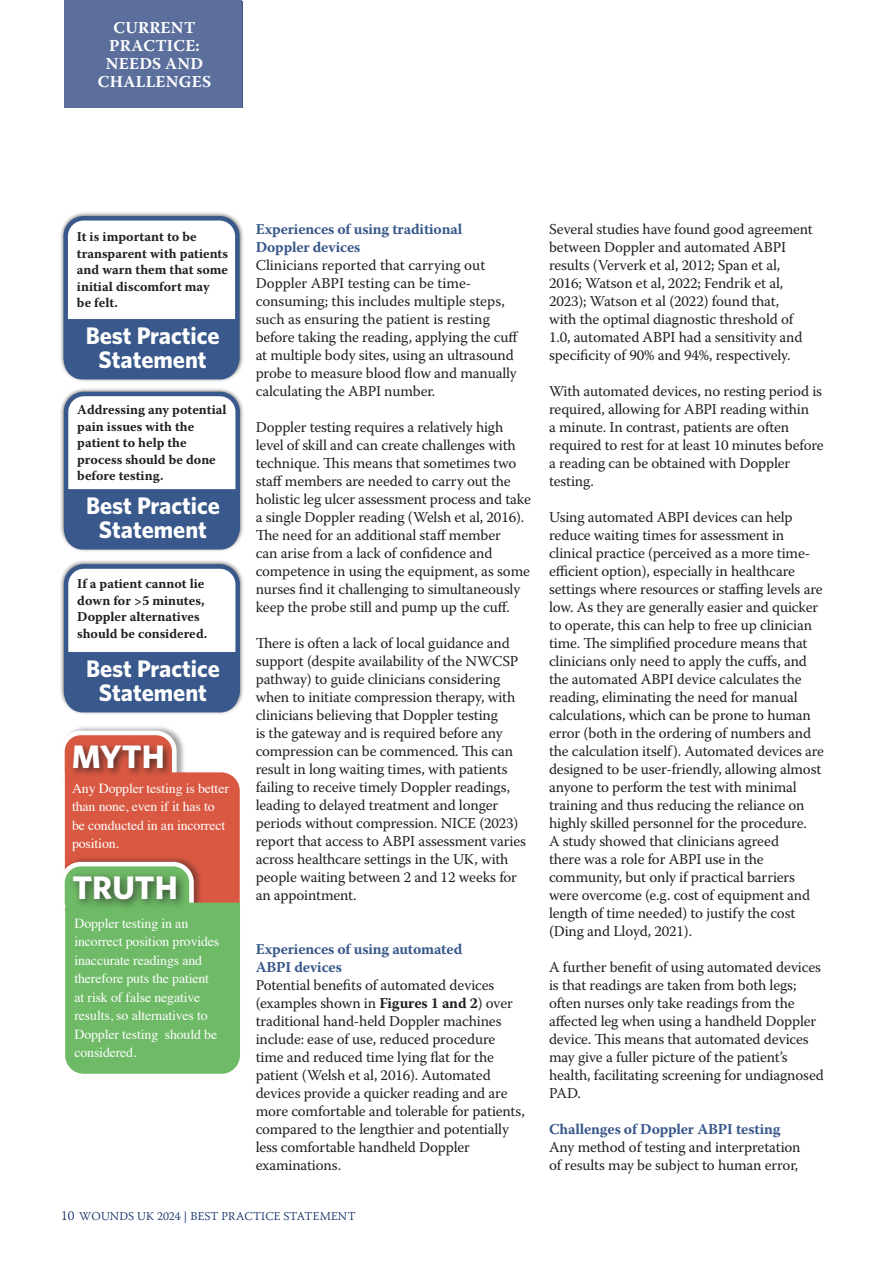
<style>
.page{position:relative;width:893px;height:1263px;background:#fff}
.page>*{position:absolute;margin:0;border:0;box-sizing:border-box;transform-origin:0 0}
.t1{font:700 32.7px "Whitney";color:#fff}
.t2{font:700 24px/24px "Whitney";color:#fff;text-align:center}
.Paragraph_Style_1{font:700 16.5px/18px "Warnock Pro";letter-spacing:.02em;color:#fff;text-align:center}
.t3{font:15px/18px "Warnock Pro";letter-spacing:-.01em;color:#231f20}
.t4{font:700 15px/18px "Warnock Pro";letter-spacing:-.01em;color:#39588b}
.Box_text{font:13.8px/18.5px "Times";letter-spacing:-.01em;color:#fff}
.Box_text-2{font:700 13.5px/16.5px "Warnock Pro";color:#231f20}
.t5{font:300 12px "Warnock Pro";letter-spacing:.01em;color:#0f2d65}
.s1{font-weight:700}
.s2{font-size:13.5px}
</style>
<div class="page">
<div style="left:65px;top:0;width:177px;height:107px;background:#5b6e9c"></div>
<div style="left:59px;top:211px;width:185px;height:171px;background:#231f20;opacity:.75"></div>
<div style="left:66px;top:218px;width:171px;height:157px;background:#fff;border-radius:18px"></div>
<div style="left:63px;top:216px;width:177px;height:162px;border:4px solid #39588b;border-radius:18px"></div>
<div style="left:59px;top:387px;width:185px;height:165px;background:#231f20;opacity:.75"></div>
<div style="left:66px;top:394px;width:172px;height:151px;background:#fff;border-radius:18px"></div>
<div style="left:64px;top:392px;width:176px;height:156px;border:4px solid #39588b;border-radius:18px"></div>
<div style="left:59px;top:559px;width:185px;height:156px;background:#231f20;opacity:.75"></div>
<div style="left:66px;top:566px;width:172px;height:142px;background:#fff;border-radius:18px"></div>
<div style="left:64px;top:564px;width:176px;height:146px;border:4px solid #39588b;border-radius:18px"></div>
<div style="left:64px;top:319px;width:174px;height:60px;background:#39588b"></div>
<div style="left:65px;top:489px;width:174px;height:60px;background:#39588b"></div>
<div style="left:65px;top:652px;width:174px;height:60px;background:#39588b"></div>
<div style="left:60px;top:725px;width:125px;height:56px;background:#231f20;opacity:.4"></div>
<svg style="left:64px;top:728px;width:176px;height:346px;background:#9f9f68"></svg>
<div style="left:69px;top:741px;width:103px;height:37px;background:#231f20;opacity:.75"></div>
<div style="left:68px;top:870px;width:120px;height:40px;background:#231f20;opacity:.75"></div>
<p class="Paragraph_Style_1" style="left:98px;top:18px;width:115px">CURRENT<br>PRACTICE:<br>NEEDS AND<br>CHALLENGES</p>
<p class="Box_text-2" style="left:77px;top:229px;width:153px">It is important to be transparent with patients and warn them that some initial discomfort may<br>be felt.</p>
<p class="t2" style="left:86px;top:323px;width:135px">Best Practice<br>Statement</p>
<p class="Box_text-2" style="left:77px;top:401px;width:151px">Addressing any potential pain issues with the patient to help the process should be done before testing.</p>
<p class="t2" style="left:86px;top:493px;width:135px">Best Practice<br>Statement</p>
<p class="Box_text-2" style="left:77px;top:575px;width:131px">If a patient cannot lie down for &gt;5 minutes,<br>Doppler alternatives should be considered.</p>
<p class="t2" style="left:86px;top:656px;width:135px">Best Practice<br>Statement</p>
<p class="t1" style="left:72px;top:737px;width:95px">MYTH</p>
<p class="Box_text" style="left:72px;top:778px;width:158px">Any Doppler testing is better than none, even if it has to be conducted in an incorrect position.</p>
<p class="t1" style="left:72px;top:867px;width:107px">TRUTH</p>
<p class="Box_text" style="left:74px;top:913px;width:146px">Doppler testing in an incorrect position provides inaccurate readings and therefore puts the patient at risk of false negative results, so alternatives to<br>Doppler testing should be considered.</p>
<p class="t4" style="left:256px;top:220px;width:208px">Experiences of using traditional<br>Doppler devices</p>
<p class="t3" style="left:256px;top:256px;width:264px">Clinicians reported that carrying out Doppler ABPI testing can be time&shy;consuming; this includes multiple steps, such as ensuring the patient is resting before taking the reading, applying the cuff at multiple body sites, using an ultrasound probe to measure blood flow and manually calculating the ABPI number.</p>
<p class="t3" style="left:256px;top:418px;width:277px">Doppler testing requires a relatively high level of skill and can create challenges with technique. This means that sometimes two staff members are needed to carry out the holistic leg ulcer assessment process and take a single Doppler reading (Welsh et al, 2016).<br>The need for an additional staff member<br>can arise from a lack of confidence and competence in using the equipment, as some nurses find it challenging to simultaneously keep the probe still and pump up the cuff.</p>
<p class="t3" style="left:256px;top:634px;width:272px">There is often a lack of local guidance and support (despite availability of the NWCSP pathway) to guide clinicians considering when to initiate compression therapy, with clinicians believing that Doppler testing<br>is the gateway and is required before any compression can be commenced. This can result in long waiting times, with patients failing to receive timely Doppler readings, leading to delayed treatment and longer periods without compression. NICE (2023) report that access to ABPI assessment varies across healthcare settings in the UK, with people waiting between 2 and 12 weeks for an appointment.</p>
<p class="t4" style="left:256px;top:940px;width:208px">Experiences of using automated<br>ABPI devices</p>
<p class="t3" style="left:256px;top:976px;width:271px">Potential benefits of automated devices (examples shown in <span class="s1">Figures 1 and 2</span>) over traditional hand-held Doppler machines include: ease of use, reduced procedure time and reduced time lying flat for the patient (Welsh et al, 2016). Automated devices provide a quicker reading and are more comfortable and tolerable for patients, compared to the lengthier and potentially less comfortable handheld Doppler examinations.</p>
<p class="t5" style="left:61px;top:1209px;width:296px"><span class="s2">10</span> WOUNDS UK 2024 | BEST PRACTICE STATEMENT</p>
<p class="t3" style="left:549px;top:220px;width:265px">Several studies have found good agreement between Doppler and automated ABPI results (Ververk et al, 2012; Span et al, 2016; Watson et al, 2022; Fendrik et al, 2023); Watson et al (2022) found that,<br>with the optimal diagnostic threshold of 1.0, automated ABPI had a sensitivity and specificity of 90% and 94%, respectively.</p>
<p class="t3" style="left:549px;top:382px;width:276px">With automated devices, no resting period is required, allowing for ABPI reading within<br>a minute. In contrast, patients are often required to rest for at least 10 minutes before a reading can be obtained with Doppler testing.</p>
<p class="t3" style="left:549px;top:508px;width:277px">Using automated ABPI devices can help reduce waiting times for assessment in clinical practice (perceived as a more time&shy;efficient option), especially in healthcare settings where resources or staffing levels are low. As they are generally easier and quicker to operate, this can help to free up clinician time. The simplified procedure means that clinicians only need to apply the cuffs, and the automated ABPI device calculates the reading, eliminating the need for manual calculations, which can be prone to human error (both in the ordering of numbers and the calculation itself). Automated devices are designed to be user-friendly, allowing almost anyone to perform the test with minimal training and thus reducing the reliance on highly skilled personnel for the procedure.<br>A study showed that clinicians agreed<br>there was a role for ABPI use in the community, but only if practical barriers were overcome (e.g. cost of equipment and length of time needed) to justify the cost (Ding and Lloyd, 2021).</p>
<p class="t3" style="left:549px;top:958px;width:276px">A further benefit of using automated devices is that readings are taken from both legs; often nurses only take readings from the affected leg when using a handheld Doppler device. This means that automated devices may give a fuller picture of the patient’s health, facilitating screening for undiagnosed PAD.</p>
<p class="t4" style="left:549px;top:1120px;width:233px">Challenges of Doppler ABPI testing</p>
<p class="t3" style="left:549px;top:1138px;width:253px">Any method of testing and interpretation of results may be subject to human error,</p>
</div>
